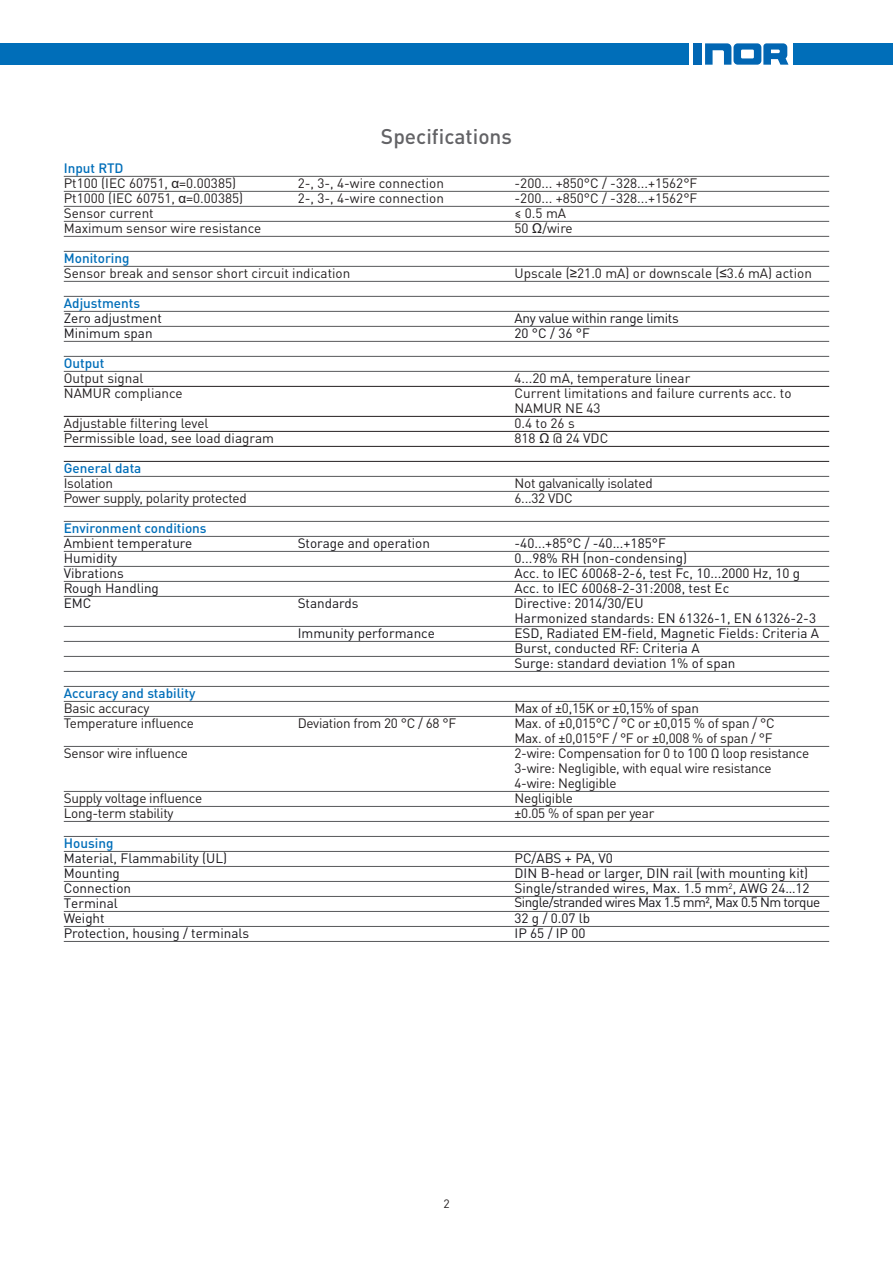
<style>
.page{position:relative;width:893px;height:1263px;background:#fff}
.page>*{position:absolute;margin:0;border:0;box-sizing:border-box;transform-origin:0 0}
.t1{font:500 21px "DIN Pro";color:#636366}
.t2{font:13.5px/15px "DIN Pro";letter-spacing:-.015em;color:#231f20}
.t3{font:13.5px/15px "DIN Pro";color:#17151a}
.t4{font:500 13.5px "DIN Pro";color:#006eb9}
.t5{font:13.5px "DIN Pro";letter-spacing:-.04em;color:#17151a}
.t6{font:13.5px "DIN Pro";letter-spacing:-.02em;color:#17151a}
.t7{font:12px "DIN Pro";color:#231f20}
.s1{font-family:"Arial"}
</style>
<div class="page">
<div style="left:0;top:43px;width:689px;height:22px;background:#006eb9"></div>
<div style="left:793px;top:43px;width:100px;height:22px;background:#006eb9"></div>
<div style="left:693px;top:43px;width:9px;height:22px;background:#0166b3"></div>
<svg style="left:705px;top:43px;width:83px;height:22px"></svg>
<hr style="left:64px;top:176px;width:765px;height:1px;background:#57585a">
<hr style="left:64px;top:191px;width:765px;height:1px;background:#57585a">
<hr style="left:64px;top:206px;width:765px;height:1px;background:#57585a">
<hr style="left:64px;top:221px;width:765px;height:1px;background:#57585a">
<hr style="left:64px;top:236px;width:765px;height:1px;background:#57585a">
<hr style="left:64px;top:251px;width:765px;height:1px;background:#57585a">
<hr style="left:64px;top:266px;width:765px;height:1px;background:#57585a">
<hr style="left:64px;top:281px;width:765px;height:1px;background:#57585a">
<hr style="left:64px;top:296px;width:765px;height:1px;background:#57585a">
<hr style="left:64px;top:311px;width:765px;height:1px;background:#57585a">
<hr style="left:64px;top:326px;width:765px;height:1px;background:#57585a">
<hr style="left:64px;top:341px;width:765px;height:1px;background:#57585a">
<hr style="left:64px;top:356px;width:765px;height:1px;background:#57585a">
<hr style="left:64px;top:371px;width:765px;height:1px;background:#57585a">
<hr style="left:64px;top:386px;width:765px;height:1px;background:#231f20">
<hr style="left:64px;top:416px;width:765px;height:1px;background:#231f20">
<hr style="left:64px;top:431px;width:765px;height:1px;background:#231f20">
<hr style="left:64px;top:446px;width:765px;height:1px;background:#231f20">
<hr style="left:64px;top:461px;width:765px;height:1px;background:#231f20">
<hr style="left:64px;top:476px;width:765px;height:1px;background:#57585a">
<hr style="left:64px;top:491px;width:765px;height:1px;background:#57585a">
<hr style="left:64px;top:506px;width:765px;height:1px;background:#57585a">
<hr style="left:64px;top:521px;width:765px;height:1px;background:#57585a">
<hr style="left:64px;top:536px;width:765px;height:1px;background:#57585a">
<hr style="left:64px;top:551px;width:765px;height:1px;background:#57585a">
<hr style="left:64px;top:566px;width:765px;height:1px;background:#57585a">
<hr style="left:64px;top:581px;width:765px;height:1px;background:#57585a">
<hr style="left:64px;top:596px;width:765px;height:1px;background:#57585a">
<hr style="left:64px;top:626px;width:765px;height:1px;background:#57585a">
<hr style="left:64px;top:641px;width:765px;height:1px;background:#57585a">
<hr style="left:64px;top:656px;width:765px;height:1px;background:#57585a">
<hr style="left:64px;top:671px;width:765px;height:1px;background:#57585a">
<hr style="left:64px;top:686px;width:765px;height:1px;background:#57585a">
<hr style="left:64px;top:701px;width:765px;height:1px;background:#57585a">
<hr style="left:64px;top:716px;width:765px;height:1px;background:#57585a">
<hr style="left:64px;top:746px;width:765px;height:1px;background:#57585a">
<hr style="left:64px;top:791px;width:765px;height:1px;background:#57585a">
<hr style="left:64px;top:806px;width:765px;height:1px;background:#57585a">
<hr style="left:64px;top:821px;width:765px;height:1px;background:#57585a">
<hr style="left:64px;top:836px;width:765px;height:1px;background:#57585a">
<hr style="left:64px;top:851px;width:765px;height:1px;background:#57585a">
<hr style="left:64px;top:866px;width:765px;height:1px;background:#57585a">
<hr style="left:64px;top:881px;width:765px;height:1px;background:#57585a">
<hr style="left:64px;top:896px;width:765px;height:1px;background:#57585a">
<hr style="left:64px;top:911px;width:765px;height:1px;background:#57585a">
<hr style="left:64px;top:926px;width:765px;height:1px;background:#57585a">
<hr style="left:64px;top:941px;width:765px;height:1px;background:#57585a">
<p class="t1" style="left:381px;top:119px;width:133px">Specifications</p>
<p class="t4" style="left:64px;top:157px;width:61px">Input RTD</p>
<p class="t2" style="left:64px;top:174px;width:174px">Pt100 (IEC 60751, <span class="s1">α</span>=0.00385)</p>
<p class="t2" style="left:298px;top:174px;width:148px">2-, 3-, 4-wire connection</p>
<p class="t2" style="left:514px;top:174px;width:184px">-200... +850°C / -328...+1562°F</p>
<p class="t2" style="left:64px;top:189px;width:181px">Pt1000 (IEC 60751, <span class="s1">α</span>=0.00385)</p>
<p class="t2" style="left:298px;top:189px;width:148px">2-, 3-, 4-wire connection</p>
<p class="t2" style="left:514px;top:189px;width:184px">-200... +850°C / -328...+1562°F</p>
<p class="t2" style="left:64px;top:204px;width:91px">Sensor current</p>
<p class="t2" style="left:514px;top:204px;width:53px">≤ 0.5 mA</p>
<p class="t2" style="left:64px;top:219px;width:199px">Maximum sensor wire resistance</p>
<p class="t2" style="left:514px;top:219px;width:60px">50 <span class="s1">Ω</span>/wire</p>
<p class="t4" style="left:64px;top:247px;width:67px">Monitoring</p>
<p class="t2" style="left:64px;top:264px;width:288px">Sensor break and sensor short circuit indication</p>
<p class="t2" style="left:514px;top:264px;width:299px">Upscale (<span class="s1">≥</span>21.0 mA) or downscale (<span class="s1">≤</span>3.6 mA) action</p>
<p class="t4" style="left:64px;top:292px;width:78px">Adjustments</p>
<p class="t3" style="left:64px;top:309px;width:100px">Zero adjustment</p>
<p class="t6" style="left:514px;top:307px;width:166px">Any value within range limits</p>
<p class="t3" style="left:64px;top:324px;width:90px">Minimum span</p>
<p class="t3" style="left:514px;top:324px;width:77px">20 °C / 36 °F</p>
<p class="t4" style="left:64px;top:352px;width:42px">Output</p>
<p class="t2" style="left:64px;top:369px;width:81px">Output signal</p>
<p class="t2" style="left:514px;top:369px;width:177px">4...20 mA, temperature linear</p>
<p class="t2" style="left:64px;top:384px;width:121px">NAMUR compliance</p>
<p class="t2" style="left:514px;top:384px;width:278px">Current limitations and failure currents acc. to<br>NAMUR NE 43</p>
<p class="t2" style="left:64px;top:414px;width:146px">Adjustable filtering level</p>
<p class="t2" style="left:514px;top:414px;width:62px">0.4 to 26 s</p>
<p class="t2" style="left:64px;top:429px;width:212px">Permissible load, see load diagram</p>
<p class="t2" style="left:514px;top:429px;width:95px">818 <span class="s1">Ω</span> @ 24 VDC</p>
<p class="t4" style="left:64px;top:457px;width:79px">General data</p>
<p class="t2" style="left:64px;top:474px;width:51px">Isolation</p>
<p class="t2" style="left:514px;top:474px;width:140px">Not galvanically isolated</p>
<p class="t2" style="left:64px;top:489px;width:184px">Power supply, polarity protected</p>
<p class="t2" style="left:514px;top:489px;width:60px">6...32 VDC</p>
<p class="t4" style="left:64px;top:517px;width:144px">Environment conditions</p>
<p class="t3" style="left:64px;top:534px;width:130px">Ambient temperature</p>
<p class="t3" style="left:298px;top:534px;width:134px">Storage and operation</p>
<p class="t3" style="left:514px;top:534px;width:153px">-40...+85°C / -40...+185°F</p>
<p class="t3" style="left:64px;top:549px;width:55px">Humidity</p>
<p class="t3" style="left:514px;top:549px;width:174px">0...98% RH (non-condensing)</p>
<p class="t3" style="left:64px;top:564px;width:62px">Vibrations</p>
<p class="t3" style="left:514px;top:564px;width:287px">Acc. to IEC 60068-2-6, test Fc, 10...2000 Hz, 10 g</p>
<p class="t3" style="left:64px;top:579px;width:97px">Rough Handling</p>
<p class="t3" style="left:514px;top:579px;width:216px">Acc. to IEC 60068-2-31:2008, test Ec</p>
<p class="t3" style="left:64px;top:594px;width:29px">EMC</p>
<p class="t3" style="left:298px;top:594px;width:62px">Standards</p>
<p class="t3" style="left:514px;top:594px;width:303px">Directive: 2014/30/EU<br>Harmonized standards: EN 61326-1, EN 61326-2-3</p>
<p class="t3" style="left:298px;top:624px;width:139px">Immunity performance</p>
<p class="t3" style="left:514px;top:624px;width:306px">ESD, Radiated EM-field, Magnetic Fields: Criteria A</p>
<p class="t3" style="left:514px;top:639px;width:187px">Burst, conducted RF: Criteria A</p>
<p class="t3" style="left:514px;top:654px;width:222px">Surge: standard deviation 1% of span</p>
<p class="t4" style="left:64px;top:682px;width:133px">Accuracy and stability</p>
<p class="t2" style="left:64px;top:699px;width:87px">Basic accuracy</p>
<p class="t2" style="left:514px;top:699px;width:186px">Max of ±0,15K or ±0,15% of span</p>
<p class="t2" style="left:64px;top:714px;width:132px">Temperature influence</p>
<p class="t2" style="left:298px;top:714px;width:160px">Deviation from 20 °C / 68 °F</p>
<p class="t2" style="left:514px;top:714px;width:262px">Max. of ±0,015°C / °C or ±0,015 % of span / °C<br>Max. of ±0,015°F / °F or ±0,008 % of span / °F</p>
<p class="t2" style="left:64px;top:744px;width:126px">Sensor wire influence</p>
<p class="t2" style="left:514px;top:744px;width:296px">2-wire: Compensation for 0 to 100 Ω loop resistance<br>3-wire: Negligible, with equal wire resistance<br>4-wire: Negligible</p>
<p class="t2" style="left:64px;top:789px;width:140px">Supply voltage influence</p>
<p class="t2" style="left:514px;top:789px;width:60px">Negligible</p>
<p class="t2" style="left:64px;top:804px;width:111px">Long-term stability</p>
<p class="t2" style="left:514px;top:804px;width:141px">±0.05 % of span per year</p>
<p class="t4" style="left:64px;top:832px;width:51px">Housing</p>
<p class="t3" style="left:64px;top:849px;width:165px">Material, Flammability (UL)</p>
<p class="t3" style="left:514px;top:849px;width:100px">PC/ABS + PA, V0</p>
<p class="t3" style="left:64px;top:864px;width:58px">Mounting</p>
<p class="t3" style="left:514px;top:864px;width:295px">DIN B-head or larger, DIN rail (with mounting kit)</p>
<p class="t3" style="left:64px;top:879px;width:69px">Connection</p>
<p class="t3" style="left:514px;top:879px;width:297px">Single/stranded wires, Max. 1.5 mm<sup>2</sup>, AWG 24…12</p>
<p class="t3" style="left:64px;top:909px;width:42px">Weight</p>
<p class="t3" style="left:514px;top:909px;width:77px">32 g / 0.07 lb</p>
<p class="t3" style="left:64px;top:924px;width:187px">Protection, housing / terminals</p>
<p class="t3" style="left:514px;top:924px;width:73px">IP 65 / IP 00</p>
<p class="t3" style="left:64px;top:894px;width:56px">Terminal</p>
<p class="t5" style="left:514px;top:892px;width:307px">Single/stranded wires Max 1.5 mm², Max 0.5 Nm torque</p>
<p class="t7" style="left:443px;top:1194px;width:8px">2</p>
</div>
